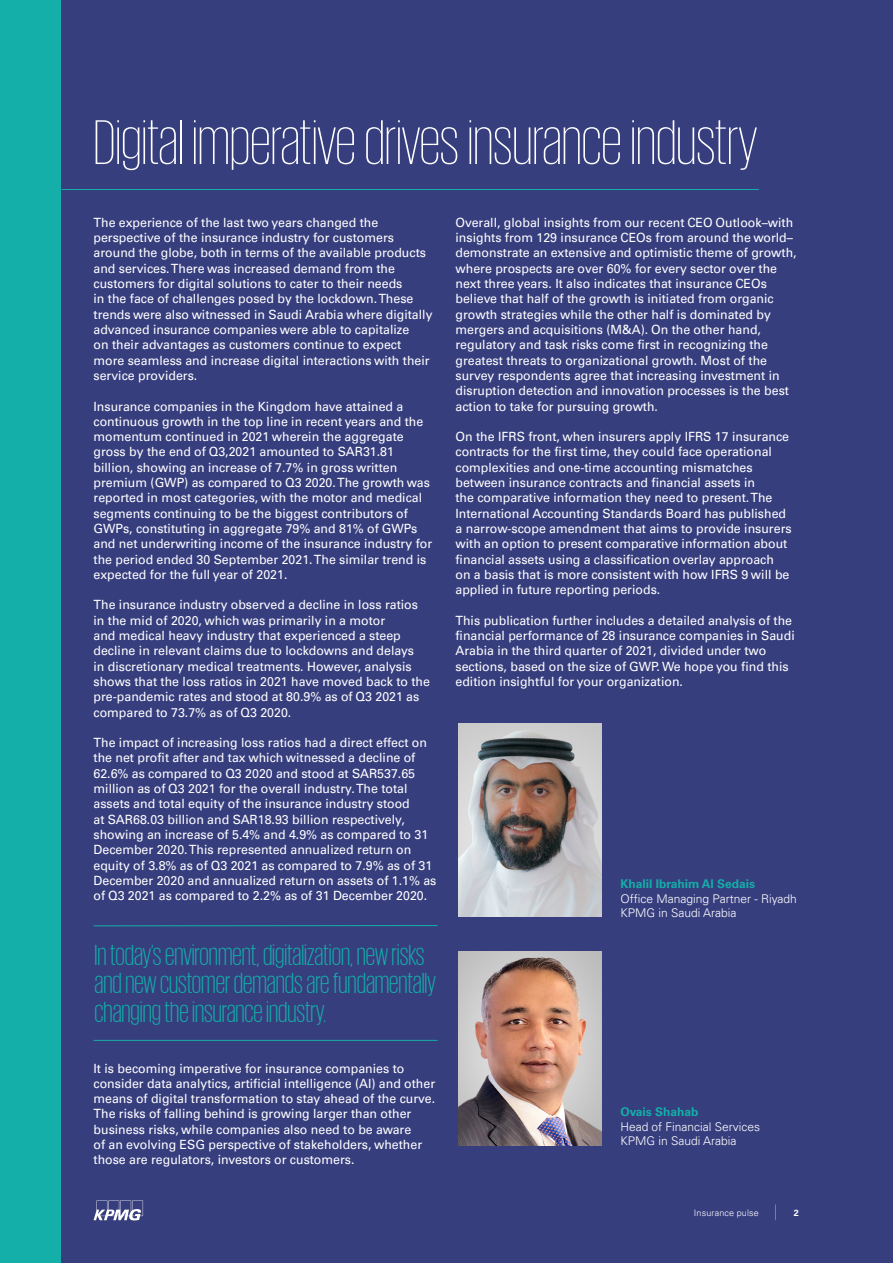
<style>
.page{position:relative;width:893px;height:1263px;background:#fff}
.page>*{position:absolute;margin:0;border:0;box-sizing:border-box;transform-origin:0 0}
.t1{font:200 64.5px "KPMG";color:#fff}
.t2{font:300 30px/28.5px "KPMG";color:#13afa8;scale:.95 1}
.t3{font:12.75px/15.3px "Univers";color:#fff}
.t4{font:300 12px/14.4px "Univers";color:#fff}
.t5{font:700 12px "Univers LT Std";color:#13afa8}
.t6{font:300 9px "Univers";letter-spacing:.02em;color:#fff}
.t7{font:700 9px "Univers";color:#fff}
</style>
<div class="page">
<div style="left:0;top:0;width:62px;height:1263px;background:#13afa8"></div>
<div style="left:62px;top:0;width:831px;height:1263px;background:#373e7e"></div>
<hr style="left:62px;top:189px;width:697px;height:1px;background:#13afa8">
<svg style="left:94px;top:1200px;width:49px;height:20px"></svg>
<svg style="left:775px;top:1204px;width:1px;height:16px"></svg>
<hr style="left:94px;top:925px;width:343px;height:1px;background:#13afa8">
<hr style="left:94px;top:1040px;width:343px;height:1px;background:#13afa8">
<img style="left:458px;top:723px;width:143px;height:194px">
<img style="left:458px;top:951px;width:143px;height:194px">
<h1 class="t1" style="left:94px;top:112px;width:665px">Digital imperative drives insurance industry</h1>
<p class="t3" style="left:94px;top:215px;width:341px">The experience of the last two years changed the perspective of the insurance industry for customers around the globe, both in terms of the available products and services. There was increased demand from the customers for digital solutions to cater to their needs<br>in the face of challenges posed by the lockdown. These trends were also witnessed in Saudi Arabia where digitally advanced insurance companies were able to capitalize<br>on their advantages as customers continue to expect more seamless and increase digital interactions with their service providers.</p>
<p class="t3" style="left:94px;top:398px;width:340px">Insurance companies in the Kingdom have attained a continuous growth in the top line in recent years and the momentum continued in 2021 wherein the aggregate gross by the end of Q3,2021 amounted to SAR31.81 billion, showing an increase of 7.7% in gross written premium (GWP) as compared to Q3 2020. The growth was reported in most categories, with the motor and medical segments continuing to be the biggest contributors of GWPs, constituting in aggregate 79% and 81% of GWPs and net underwriting income of the insurance industry for the period ended 30 September 2021. The similar trend is expected for the full year of 2021.</p>
<p class="t3" style="left:94px;top:597px;width:338px">The insurance industry observed a decline in loss ratios in the mid of 2020, which was primarily in a motor<br>and medical heavy industry that experienced a steep decline in relevant claims due to lockdowns and delays<br>in discretionary medical treatments. However, analysis shows that the loss ratios in 2021 have moved back to the pre-pandemic rates and stood at 80.9% as of Q3 2021 as compared to 73.7% as of Q3 2020.</p>
<p class="t3" style="left:94px;top:735px;width:344px">The impact of increasing loss ratios had a direct effect on the net profit after and tax which witnessed a decline of 62.6% as compared to Q3 2020 and stood at SAR537.65 million as of Q3 2021 for the overall industry. The total assets and total equity of the insurance industry stood<br>at SAR68.03 billion and SAR18.93 billion respectively, showing an increase of 5.4% and 4.9% as compared to 31<br>December 2020. This represented annualized return on equity of 3.8% as of Q3 2021 as compared to 7.9% as of 31<br>December 2020 and annualized return on assets of 1.1% as of Q3 2021 as compared to 2.2% as of 31 December 2020.</p>
<h2 class="t2" style="left:95px;top:939px;width:361px">In today’s environment, digitalization, new risks and new customer demands are fundamentally changing the insurance industry.</h2>
<p class="t3" style="left:94px;top:1060px;width:343px">It is becoming imperative for insurance companies to consider data analytics, artificial intelligence (AI) and other means of digital transformation to stay ahead of the curve.<br>The risks of falling behind is growing larger than other business risks, while companies also need to be aware<br>of an evolving ESG perspective of stakeholders, whether those are regulators, investors or customers.</p>
<p class="t3" style="left:455px;top:215px;width:343px">Overall, global insights from our recent CEO Outlook–with insights from 129 insurance CEOs from around the world– demonstrate an extensive and optimistic theme of growth, where prospects are over 60% for every sector over the next three years. It also indicates that insurance CEOs believe that half of the growth is initiated from organic growth strategies while the other half is dominated by mergers and acquisitions (M&amp;A). On the other hand, regulatory and task risks come first in recognizing the greatest threats to organizational growth. Most of the survey respondents agree that increasing investment in disruption detection and innovation processes is the best action to take for pursuing growth.</p>
<p class="t3" style="left:455px;top:429px;width:338px">On the IFRS front, when insurers apply IFRS 17 insurance contracts for the first time, they could face operational complexities and one-time accounting mismatches between insurance contracts and financial assets in<br>the comparative information they need to present. The International Accounting Standards Board has published a narrow-scope amendment that aims to provide insurers with an option to present comparative information about financial assets using a classification overlay approach on a basis that is more consistent with how IFRS 9 will be applied in future reporting periods.</p>
<p class="t3" style="left:455px;top:613px;width:341px">This publication further includes a detailed analysis of the financial performance of 28 insurance companies in Saudi Arabia in the third quarter of 2021, divided under two sections, based on the size of GWP. We hope you find this edition insightful for your organization.</p>
<p class="t5" style="left:620px;top:877px;width:136px">Khalil Ibrahim Al Sedais</p>
<p class="t4" style="left:620px;top:891px;width:178px">Office Managing Partner - Riyadh<br>KPMG in Saudi Arabia</p>
<p class="t5" style="left:620px;top:1105px;width:80px">Ovais Shahab</p>
<p class="t4" style="left:620px;top:1119px;width:141px">Head of Financial Services<br>KPMG in Saudi Arabia</p>
<p class="t6" style="left:694px;top:1208px;width:67px">Insurance pulse</p>
<p class="t7" style="left:794px;top:1208px;width:7px">2</p>
</div>
